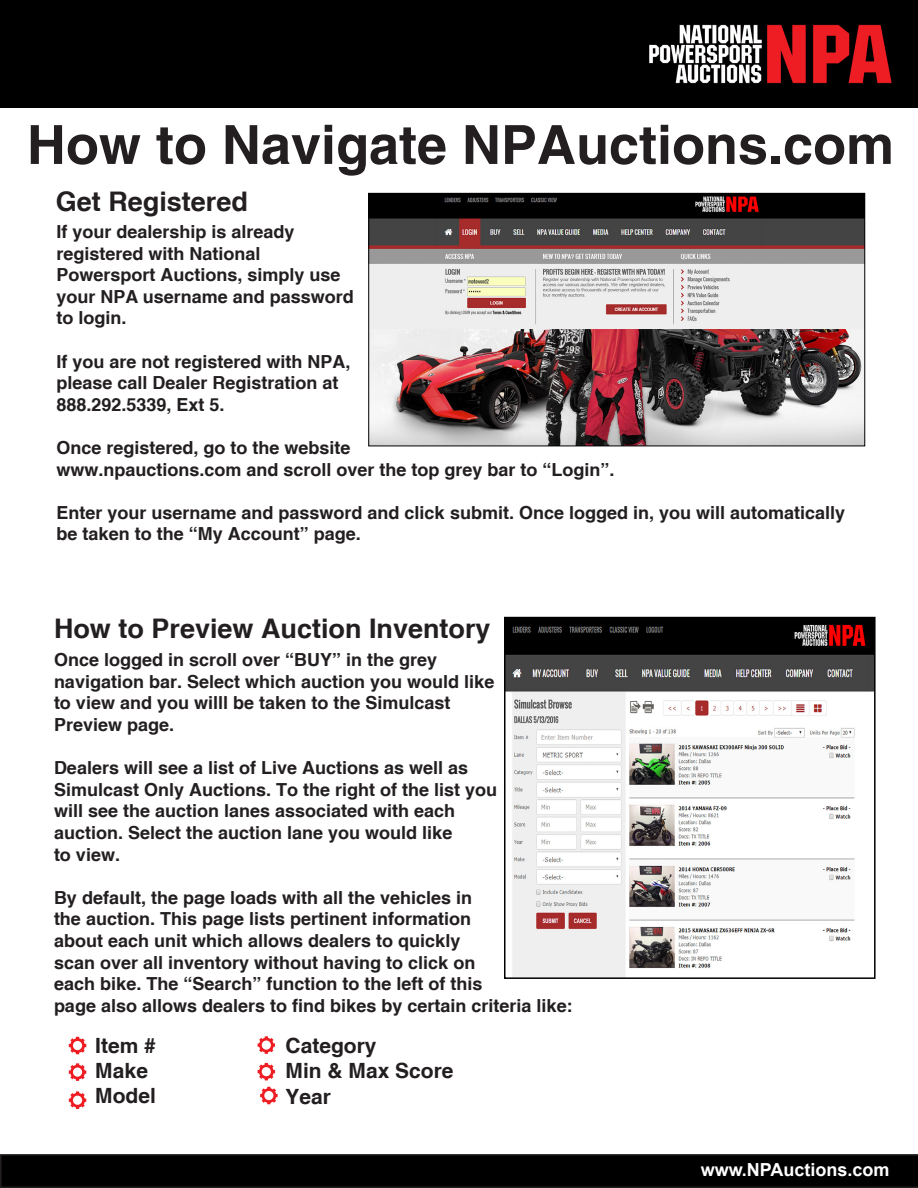
<style>
.page{position:relative;width:918px;height:1188px;background:#fff}
.page>*{position:absolute;margin:0;border:0;box-sizing:border-box;transform-origin:0 0}
.t1{font:700 54px "Helvetica cyr";color:#231f20}
.t2{font:700 27px "Helvetica cyr";color:#231f20}
.t3{font:700 21px "Helvetica cyr";color:#231f20}
.t4{font:700 18px/21.6px "Helvetica cyr";color:#231f20}
.t5{font:700 18px "Arial";color:#fff}
</style>
<div class="page">
<img style="left:0;top:0;width:918px;height:108px">
<svg style="left:69px;top:1037px;width:17px;height:17px"></svg>
<svg style="left:69px;top:1091px;width:17px;height:18px"></svg>
<svg style="left:258px;top:1063px;width:17px;height:17px"></svg>
<svg style="left:69px;top:1063px;width:17px;height:18px"></svg>
<svg style="left:258px;top:1036px;width:17px;height:18px"></svg>
<svg style="left:260px;top:1087px;width:18px;height:17px"></svg>
<img style="left:507px;top:620px;width:366px;height:356px">
<div style="left:504px;top:617px;width:372px;height:362px;border:2px solid #000"></div>
<svg style="left:0;top:1154px;width:918px;height:34px;background:#030303"></svg>
<img style="left:370px;top:195px;width:493px;height:249px">
<div style="left:368px;top:193px;width:497px;height:253px;border:1px solid #000"></div>
<p class="t1" style="left:27px;top:115px;width:869px">How to Navigate NPAuctions.com</p>
<p class="t2" style="left:56px;top:186px;width:194px">Get Registered</p>
<p class="t4" style="left:57px;top:221px;width:240px">If your dealership is already</p>
<p class="t4" style="left:57px;top:243px;width:206px">registered with National</p>
<p class="t4" style="left:57px;top:264px;width:299px">Powersport Auctions, simply use your NPA username and password to login.</p>
<p class="t4" style="left:57px;top:351px;width:296px">If you are not registered with NPA, please call Dealer Registration at<br>888.292.5339, Ext 5.</p>
<p class="t4" style="left:57px;top:437px;width:296px">Once registered, go to the website</p>
<p class="t4" style="left:57px;top:459px;width:560px">www.npauctions.com and scroll over the top grey bar to “Login”.</p>
<p class="t4" style="left:57px;top:502px;width:790px">Enter your username and password and click submit. Once logged in, you will automatically be taken to the “My Account” page.</p>
<p class="t2" style="left:54px;top:613px;width:438px">How to Preview Auction Inventory</p>
<p class="t4" style="left:54px;top:649px;width:385px">Once logged in scroll over “BUY” in the grey</p>
<p class="t4" style="left:54px;top:671px;width:442px">navigation bar. Select which auction you would like to view and you willl be taken to the Simulcast</p>
<p class="t4" style="left:54px;top:714px;width:122px">Preview page.</p>
<p class="t4" style="left:54px;top:757px;width:416px">Dealers will see a list of Live Auctions as well as</p>
<p class="t4" style="left:54px;top:779px;width:445px">Simulcast Only Auctions. To the right of the list you will see the auction lanes associated with each</p>
<p class="t4" style="left:54px;top:822px;width:400px">auction. Select the auction lane you would like</p>
<p class="t4" style="left:54px;top:844px;width:68px">to view.</p>
<p class="t4" style="left:54px;top:887px;width:420px">By default, the page loads with all the vehicles in</p>
<p class="t4" style="left:54px;top:908px;width:520px">the auction. This page lists pertinent information<br>about each unit which allows dealers to quickly<br>scan over all inventory without having to click on<br>each bike. The “Search” function to the left of this<br>page also allows dealers to find bikes by certain criteria like:</p>
<p class="t3" style="left:95px;top:1034px;width:62px">Item #</p>
<p class="t3" style="left:95px;top:1059px;width:54px">Make</p>
<p class="t3" style="left:95px;top:1084px;width:62px">Model</p>
<p class="t3" style="left:286px;top:1034px;width:93px">Category</p>
<p class="t3" style="left:286px;top:1059px;width:170px">Min &amp; Max Score</p>
<p class="t3" style="left:286px;top:1084px;width:47px">Year</p>
<p class="t5" style="left:701px;top:1158px;width:190px">www.NPAuctions.com</p>
</div>
